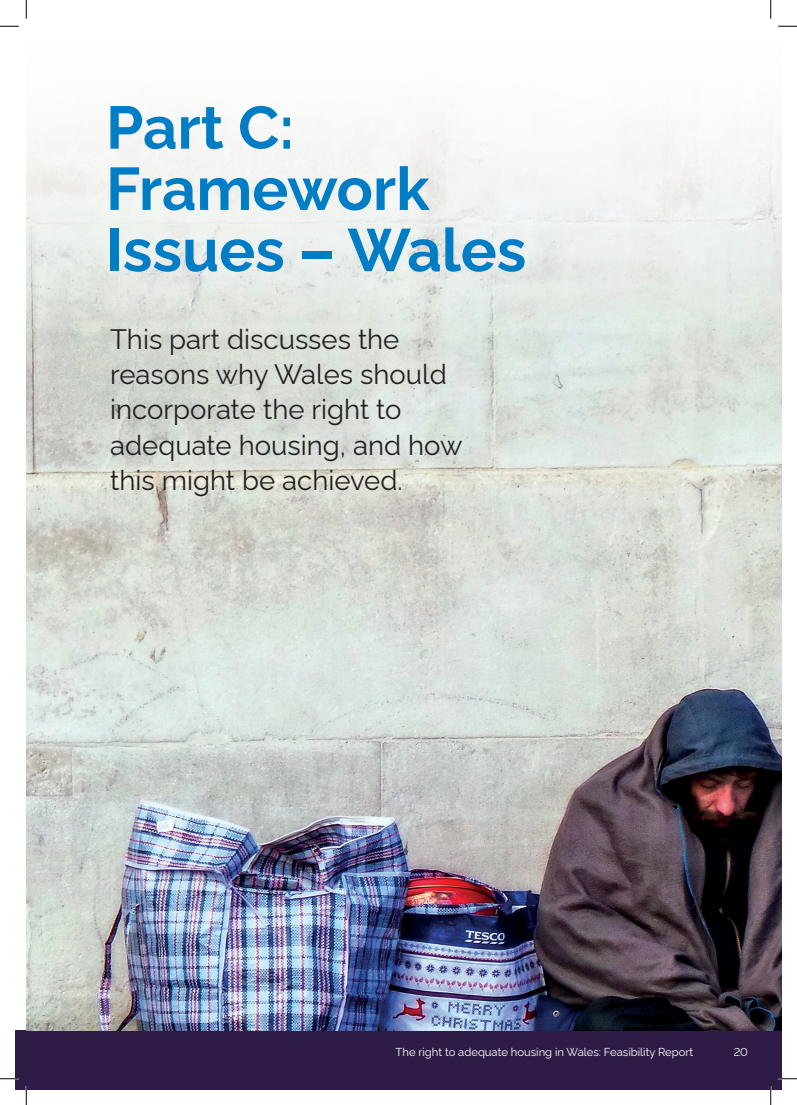
<style>
.page{position:relative;width:797px;height:1105px;background:#fff}
.page>*{position:absolute;margin:0;border:0;box-sizing:border-box;transform-origin:0 0}
.t1{font:700 60px/61.2px "Rawline";color:#007dc5}
.t2{font:27.5px/35px "Rawline";color:#231f20}
.t3{font:11.25px "Rawline";color:#fff}
</style>
<div class="page">
<div style="left:16px;top:1030px;width:765px;height:59px;background:#2e1c46"></div>
<img style="left:26px;top:118px;width:755px;height:912px">
<svg style="left:0;top:25px;width:19px;height:2px"></svg>
<svg style="left:778px;top:25px;width:19px;height:2px"></svg>
<svg style="left:0;top:1078px;width:19px;height:1px"></svg>
<svg style="left:778px;top:1078px;width:19px;height:1px"></svg>
<svg style="left:25px;top:0;width:2px;height:19px"></svg>
<svg style="left:25px;top:1086px;width:2px;height:19px"></svg>
<svg style="left:770px;top:0;width:1px;height:19px"></svg>
<svg style="left:770px;top:1086px;width:1px;height:19px"></svg>
<h1 class="t1" style="left:106px;top:91px;width:422px">Part C:<br>Framework<br>Issues – Wales</h1>
<p class="t2" style="left:110px;top:319px;width:354px">This part discusses the reasons why Wales should incorporate the right to adequate housing, and how this might be achieved.</p>
<p class="t3" style="left:395px;top:1043px;width:299px">The right to adequate housing in Wales: Feasibility Report</p>
<p class="t3" style="left:733px;top:1043px;width:16px">20</p>
</div>
